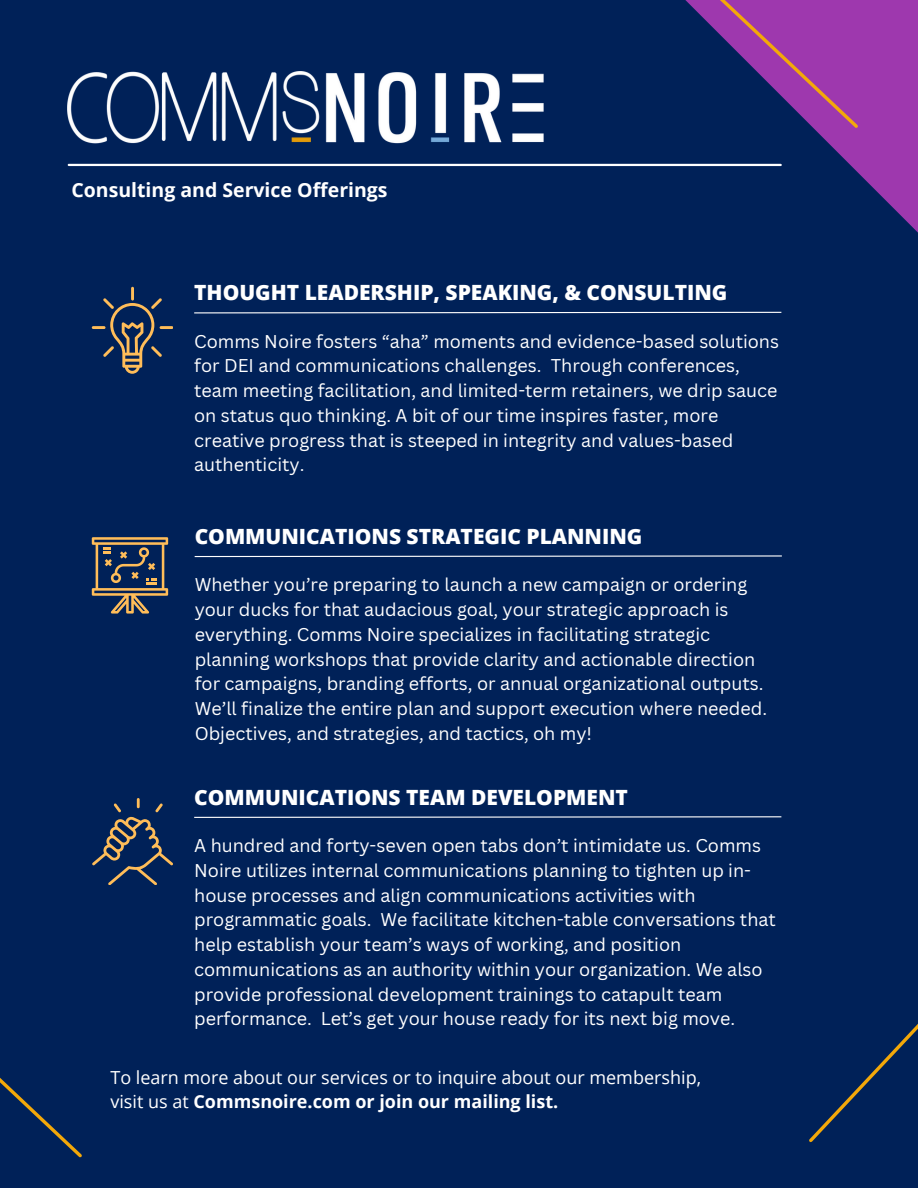
<style>
.page{position:relative;width:918px;height:1188px;background:#002158}
.page>*{position:absolute;margin:0;border:0;box-sizing:border-box;transform-origin:0 0}
.t1{font:800 21px "Open Sans";color:#fff}
.t2{font:700 19.5px "Open Sans";color:#fff}
.t3{font:18px/24.8px "Canva Sans";color:#fff}
.t4{font:18px/24.8px "Open Sans";color:#fff}
.s1{font-weight:700}
</style>
<div class="page">
<svg style="left:0;top:1078px;width:82px;height:80px"></svg>
<svg style="left:654px;top:0;width:264px;height:233px"></svg>
<svg style="left:543px;top:0;width:318px;height:131px"></svg>
<svg style="left:194px;top:311px;width:588px;height:3px"></svg>
<hr style="left:92px;top:326px;width:14px;height:3px;background:#ffbd59">
<hr style="left:131px;top:287px;width:3px;height:14px;background:#ffbd59">
<svg style="left:103px;top:298px;width:70px;height:75px"></svg>
<svg style="left:194px;top:555px;width:588px;height:3px"></svg>
<svg style="left:92px;top:537px;width:76px;height:77px"></svg>
<svg style="left:194px;top:816px;width:588px;height:2px"></svg>
<svg style="left:92px;top:798px;width:81px;height:87px"></svg>
<hr style="left:69px;top:164px;width:712px;height:2px;background:#fff">
<svg style="left:809px;top:1024px;width:109px;height:119px"></svg>
<img style="left:67px;top:72px;width:476px;height:72px">
<h1 class="t2" style="left:71px;top:176px;width:318px">Consulting and Service Offerings</h1>
<p class="t1" style="left:194px;top:278px;width:535px">THOUGHT LEADERSHIP, SPEAKING, &amp; CONSULTING</p>
<p class="t3" style="left:194px;top:328px;width:586px">Comms Noire fosters “aha” moments and evidence-based solutions for DEI and communications challenges. Through conferences, team meeting facilitation, and limited-term retainers, we drip sauce on status quo thinking. A bit of our time inspires faster, more creative progress that is steeped in integrity and values-based authenticity.</p>
<p class="t1" style="left:195px;top:522px;width:449px">COMMUNICATIONS STRATEGIC PLANNING</p>
<p class="t3" style="left:195px;top:572px;width:574px">Whether you’re preparing to launch a new campaign or ordering your ducks for that audacious goal, your strategic approach is everything. Comms Noire specializes in facilitating strategic planning workshops that provide clarity and actionable direction for campaigns, branding efforts, or annual organizational outputs.<br>We’ll finalize the entire plan and support execution where needed.<br>Objectives, and strategies, and tactics, oh my!</p>
<h2 class="t1" style="left:194px;top:782px;width:435px">COMMUNICATIONS TEAM DEVELOPMENT</h2>
<h1 class="t3" style="left:194px;top:833px;width:583px">A hundred and forty-seven open tabs don’t intimidate us. Comms Noire utilizes internal communications planning to tighten up in&shy;house processes and align communications activities with programmatic goals. We facilitate kitchen-table conversations that help establish your team’s ways of working, and position communications as an authority within your organization. We also provide professional development trainings to catapult team performance. Let’s get your house ready for its next big move.</h1>
<p class="t4" style="left:110px;top:1064px;width:592px">To learn more about our services or to inquire about our membership, visit us at <span class="s1">Commsnoire.com or join our mailing list.</span></p>
</div>
